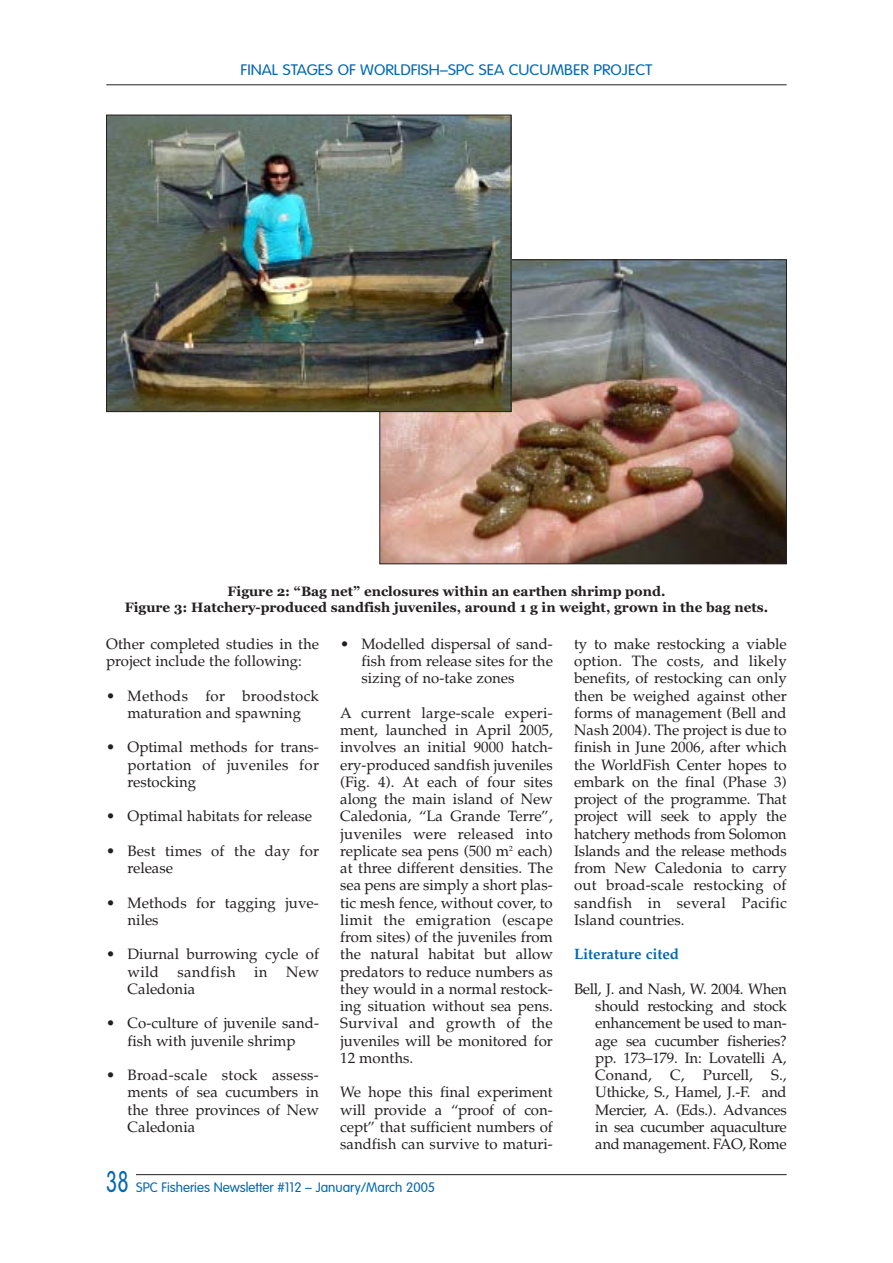
<style>
.page{position:relative;width:893px;height:1263px;background:#fff}
.page>*{position:absolute;margin:0;border:0;box-sizing:border-box;transform-origin:0 0}
.t1{font:15px/17.2px "Palatino";color:#231f20;text-align:justify}
.t2{font:300 15px "VAG Rounded";color:#0168b3;scale:1.1 1}
.t3{font:700 15px "Palatino";color:#0168b3}
.t4{font:700 13.5px/16.2px "Georgia";color:#231f20;text-align:center}
.t5{font:300 13.5px "VAG Rounded";color:#0168b3}
.s1{font-size:29.4px}
</style>
<div class="page">
<hr style="left:106px;top:1174px;width:681px;height:1px;background:#231f20">
<div style="left:106px;top:1162px;width:30px;height:44px;background:#fff"></div>
<img style="left:382px;top:262px;width:403px;height:300px">
<hr style="left:106px;top:84px;width:681px;height:1px;background:#231f20">
<img style="left:108px;top:117px;width:401px;height:293px">
<div style="left:106px;top:115px;width:405px;height:297px;border:1px solid #231f20"></div>
<p class="t2" style="left:241px;top:64px;width:376px">FINAL STAGES OF WORLDFISH–SPC SEA CUCUMBER PROJECT</p>
<p class="t4" style="left:125px;top:583px;width:645px">Figure 2: “Bag net” enclosures within an earthen shrimp pond.<br>Figure 3: Hatchery-produced sandfish juveniles, around 1 g in weight, grown in the bag nets.</p>
<p class="t1" style="left:106px;top:635px;width:214px">Other completed studies in the project include the following:</p>
<p class="t1" style="left:106px;top:687px;width:214px;text-align:center">• Methods for broodstock maturation and spawning</p>
<p class="t1" style="left:128px;top:738px;width:193px;text-indent:-21px">• Optimal methods for trans&shy;portation of juveniles for restocking</p>
<p class="t1" style="left:106px;top:807px;width:207px">• Optimal habitats for release</p>
<p class="t1" style="left:128px;top:842px;width:193px;text-indent:-21px">• Best times of the day for release</p>
<p class="t1" style="left:128px;top:894px;width:193px;text-indent:-21px">• Methods for tagging juve&shy;niles</p>
<p class="t1" style="left:128px;top:945px;width:193px;text-indent:-21px">• Diurnal burrowing cycle of wild sandfish in New Caledonia</p>
<p class="t1" style="left:106px;top:1014px;width:214px;text-align:center">• Co-culture of juvenile sand&shy;fish with juvenile shrimp</p>
<p class="t1" style="left:128px;top:1066px;width:193px;text-indent:-21px">• Broad-scale stock assess&shy;ments of sea cucumbers in the three provinces of New Caledonia</p>
<p class="t1" style="left:361px;top:635px;width:193px;text-indent:-21px">• Modelled dispersal of sand&shy;fish from release sites for the sizing of no-take zones</p>
<p class="t1" style="left:340px;top:704px;width:214px">A current large-scale experi&shy;ment, launched in April 2005, involves an initial 9000 hatch&shy;ery-produced sandfish juveniles (Fig. 4). At each of four sites along the main island of New Caledonia, “La Grande Terre”, juveniles were released into replicate sea pens (500 m<sup>2</sup> each) at three different densities. The sea pens are simply a short plas&shy;tic mesh fence, without cover, to limit the emigration (escape from sites) of the juveniles from the natural habitat but allow predators to reduce numbers as they would in a normal restock&shy;ing situation without sea pens.<br>Survival and growth of the juveniles will be monitored for 12 months.</p>
<p class="t1" style="left:340px;top:1083px;width:214px">We hope this final experiment will provide a “proof of con&shy;cept” that sufficient numbers of sandfish can survive to maturi-</p>
<p class="t5" style="left:106px;top:1181px;width:330px"><span class="s1">38</span> SPC Fisheries Newsletter #112 – January/March 2005</p>
<p class="t1" style="left:574px;top:635px;width:214px">ty to make restocking a viable option. The costs, and likely benefits, of restocking can only then be weighed against other forms of management (Bell and Nash 2004). The project is due to finish in June 2006, after which the WorldFish Center hopes to embark on the final (Phase 3) project of the programme. That project will seek to apply the hatchery methods from Solomon Islands and the release methods from New Caledonia to carry out broad-scale restocking of sandfish in several Pacific Island countries.</p>
<p class="t3" style="left:574px;top:945px;width:106px">Literature cited</p>
<p class="t1" style="left:595px;top:980px;width:193px;text-indent:-21px">Bell, J. and Nash, W. 2004. When should restocking and stock enhancement be used to man&shy;age sea cucumber fisheries? pp. 173–179. In: Lovatelli A, Conand, C, Purcell, S., Uthicke, S., Hamel, J.-F. and Mercier, A. (Eds.). Advances in sea cucumber aquaculture and management. FAO, Rome</p>
</div>
